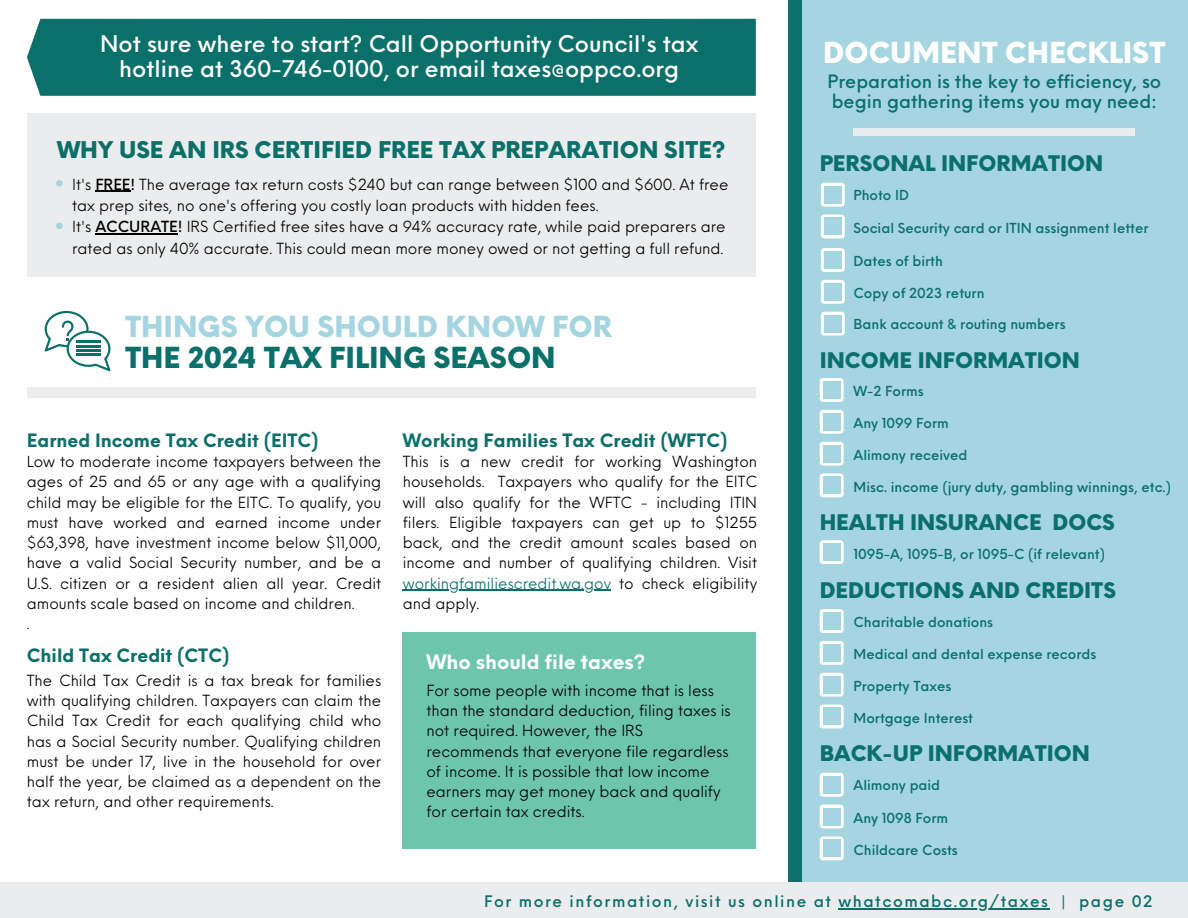
<style>
.page{position:relative;width:1188px;height:918px;background:#fff}
.page>*{position:absolute;margin:0;border:0;box-sizing:border-box;transform-origin:0 0}
.t1{font:900 28.35px "Neue Einstellung";color:#a5d5e1}
.t2{font:900 28.35px "Neue Einstellung";color:#0b6f6a}
.t3{font:900 28.35px "Neue Einstellung";color:#fff}
.t4{font:500 22.5px/25.5px "Neue Einstellung";color:#fff;text-align:center}
.t5{font:900 22.5px "Neue Einstellung";color:#0b6f6a}
.t6{font:900 21px "Neue Einstellung";color:#0b6f6a}
.t7{font:700 19.5px "Neue Einstellung";color:#fff}
.t8{font:700 18px "Neue Einstellung";color:#0b6f6a}
.t9{font:500 18px/19.2px "Neue Einstellung";color:#0b6f6a}
.t10{font:500 15.6px "Neue Einstellung";letter-spacing:.1em;color:#0b6f6a}
.t11{font:15px/20.2px "Neue Einstellung";color:#000}
.t12{font:15px/20.2px "Neue Einstellung";color:#0b6f6a}
.t13{font:500 13.5px "Neue Einstellung";color:#0b6f6a}
.s1{font-weight:500}
.s2{color:#000}
</style>
<div class="page">
<div style="left:801px;top:0;width:387px;height:891px;background:#a5d5e1"></div>
<div style="left:788px;top:0;width:14px;height:918px;background:#0b6f6a"></div>
<div style="left:0;top:882px;width:1188px;height:36px;background:#ebeced"></div>
<div style="left:854px;top:128px;width:281px;height:8px;background:#ebeced"></div>
<svg style="left:821px;top:183px;width:23px;height:23px"></svg>
<div style="left:824px;top:186px;width:17px;height:17px;background:#a5d5e1"></div>
<svg style="left:821px;top:215px;width:23px;height:23px"></svg>
<div style="left:824px;top:218px;width:17px;height:17px;background:#a5d5e1"></div>
<div style="left:821px;top:248px;width:23px;height:24px;background:#fff;border-radius:3px"></div>
<div style="left:824px;top:251px;width:17px;height:18px;background:#a5d5e1"></div>
<svg style="left:821px;top:280px;width:23px;height:23px"></svg>
<div style="left:824px;top:283px;width:17px;height:17px;background:#a5d5e1"></div>
<svg style="left:821px;top:312px;width:23px;height:23px"></svg>
<div style="left:824px;top:315px;width:17px;height:17px;background:#a5d5e1"></div>
<div style="left:820px;top:378px;width:23px;height:24px;background:#fff;border-radius:3px"></div>
<div style="left:823px;top:381px;width:17px;height:18px;background:#a5d5e1"></div>
<svg style="left:820px;top:410px;width:23px;height:23px"></svg>
<div style="left:823px;top:413px;width:17px;height:17px;background:#a5d5e1"></div>
<svg style="left:820px;top:442px;width:23px;height:23px"></svg>
<div style="left:823px;top:445px;width:17px;height:17px;background:#a5d5e1"></div>
<svg style="left:820px;top:474px;width:23px;height:23px"></svg>
<div style="left:823px;top:477px;width:17px;height:17px;background:#a5d5e1"></div>
<svg style="left:820px;top:540px;width:23px;height:24px"></svg>
<div style="left:823px;top:544px;width:17px;height:17px;background:#a5d5e1"></div>
<div style="left:820px;top:609px;width:23px;height:24px;background:#fff;border-radius:3px"></div>
<div style="left:823px;top:612px;width:17px;height:18px;background:#a5d5e1"></div>
<svg style="left:820px;top:641px;width:23px;height:24px"></svg>
<div style="left:823px;top:644px;width:17px;height:17px;background:#a5d5e1"></div>
<svg style="left:820px;top:673px;width:23px;height:23px"></svg>
<div style="left:823px;top:676px;width:17px;height:17px;background:#a5d5e1"></div>
<svg style="left:820px;top:705px;width:23px;height:23px"></svg>
<div style="left:823px;top:708px;width:17px;height:17px;background:#a5d5e1"></div>
<svg style="left:820px;top:773px;width:23px;height:23px"></svg>
<div style="left:823px;top:776px;width:17px;height:17px;background:#a5d5e1"></div>
<svg style="left:820px;top:805px;width:23px;height:23px"></svg>
<div style="left:823px;top:808px;width:17px;height:17px;background:#a5d5e1"></div>
<svg style="left:820px;top:836px;width:23px;height:24px"></svg>
<div style="left:823px;top:840px;width:17px;height:17px;background:#a5d5e1"></div>
<svg style="left:45px;top:311px;width:66px;height:60px"></svg>
<div style="left:27px;top:388px;width:729px;height:10px;background:#ebeced"></div>
<div style="left:27px;top:113px;width:729px;height:164px;background:#ebeced"></div>
<div style="left:27px;top:19px;width:729px;height:77px;background:#0b6f6a"></div>
<div style="left:403px;top:632px;width:353px;height:216px;background:#6dc6ab"></div>
<svg style="left:56px;top:180px;width:7px;height:7px"></svg>
<hr style="left:95px;top:191px;width:35px;height:1px;background:#000">
<svg style="left:56px;top:223px;width:7px;height:6px"></svg>
<hr style="left:95px;top:233px;width:83px;height:2px;background:#000">
<hr style="left:403px;top:590px;width:208px;height:1px;background:#0b6f6a">
<hr style="left:839px;top:909px;width:202px;height:1px;background:#0b6f6a">
<p class="t4" style="left:100px;top:29px;width:600px">Not sure where to start? Call Opportunity Council's tax hotline at 360-746-0100, or email taxes@oppco.org</p>
<p class="t5" style="left:57px;top:129px;width:670px">WHY USE AN IRS CERTIFIED FREE TAX PREPARATION SITE?</p>
<p class="t11" style="left:72px;top:172px;width:658px;line-height:21.5px">It's <span class="s1">FREE!</span> The average tax return costs $240 but can range between $100 and $600. At free tax prep sites, no one's offering you costly loan products with hidden fees.</p>
<p class="t11" style="left:72px;top:214px;width:655px;line-height:21.5px">It's <span class="s1">ACCURATE!</span> IRS Certified free sites have a 94% accuracy rate, while paid preparers are rated as only 40% accurate. This could mean more money owed or not getting a full refund.</p>
<p class="t3" style="left:823px;top:26px;width:344px">DOCUMENT CHECKLIST</p>
<p class="t9" style="left:828px;top:71px;width:335px">Preparation is the key to efficiency, so begin gathering items you may need:</p>
<p class="t6" style="left:820px;top:144px;width:285px">PERSONAL INFORMATION</p>
<h2 class="t13" style="left:854px;top:183px;width:57px">Photo ID</h2>
<p class="t13" style="left:854px;top:216px;width:296px">Social Security card or ITIN assignment letter</p>
<p class="t13" style="left:854px;top:249px;width:91px">Dates of birth</p>
<p class="t13" style="left:854px;top:281px;width:132px">Copy of 2023 return</p>
<h2 class="t1" style="left:125px;top:300px;width:488px">THINGS YOU SHOULD KNOW FOR</h2>
<h4 class="t13" style="left:854px;top:312px;width:213px">Bank account &amp; routing numbers</h4>
<h2 class="t2" style="left:125px;top:331px;width:432px">THE 2024 TAX FILING SEASON</h2>
<p class="t6" style="left:820px;top:341px;width:262px">INCOME INFORMATION</p>
<p class="t8" style="left:27px;top:424px;width:293px">Earned Income Tax Credit (EITC)</p>
<p class="t11" style="left:27px;top:450px;width:356px">Low to moderate income taxpayers between the ages of 25 and 65 or any age with a qualifying child may be eligible for the EITC. To qualify, you must have worked and earned income under $63,398, have investment income below $11,000, have a valid Social Security number, and be a U.S. citizen or a resident alien all year. Credit amounts scale based on income and children.<br>.</p>
<p class="t8" style="left:27px;top:640px;width:204px">Child Tax Credit (CTC)</p>
<p class="t11" style="left:27px;top:669px;width:356px;text-align:justify">The Child Tax Credit is a tax break for families with qualifying children. Taxpayers can claim the Child Tax Credit for each qualifying child who has a Social Security number. Qualifying children must be under 17, live in the household for over half the year, be claimed as a dependent on the tax return, and other requirements.</p>
<p class="t8" style="left:403px;top:424px;width:326px">Working Families Tax Credit (WFTC)</p>
<p class="t11" style="left:403px;top:450px;width:356px;text-align:justify">This is a new credit for working Washington households. Taxpayers who qualify for the EITC will also qualify for the WFTC - including ITIN filers. Eligible taxpayers can get up to $1255 back, and the credit amount scales based on income and number of qualifying children. Visit</p>
<p class="t12" style="left:403px;top:572px;width:356px">workingfamiliescredit.wa.gov <span class="s2">to check eligibility and apply.</span></p>
<p class="t7" style="left:426px;top:644px;width:220px">Who should file taxes?</p>
<p class="t11" style="left:426px;top:679px;width:306px">For some people with income that is less than the standard deduction, filing taxes is not required. However, the IRS recommends that everyone file regardless of income. It is possible that low income earners may get money back and qualify for certain tax credits.</p>
<p class="t13" style="left:854px;top:379px;width:72px">W-2 Forms</p>
<p class="t13" style="left:854px;top:411px;width:97px">Any 1099 Form</p>
<p class="t13" style="left:854px;top:443px;width:115px">Alimony received</p>
<p class="t13" style="left:854px;top:475px;width:319px">Misc. income (jury duty, gambling winnings, etc.)</p>
<h1 class="t6" style="left:820px;top:503px;width:297px">HEALTH INSURANCE DOCS</h1>
<p class="t13" style="left:854px;top:542px;width:253px">1095-A, 1095-B, or 1095-C (if relevant)</p>
<h2 class="t6" style="left:820px;top:571px;width:298px">DEDUCTIONS AND CREDITS</h2>
<p class="t13" style="left:854px;top:610px;width:141px">Charitable donations</p>
<p class="t13" style="left:854px;top:642px;width:244px">Medical and dental expense records</p>
<h2 class="t13" style="left:854px;top:674px;width:99px">Property Taxes</h2>
<p class="t13" style="left:854px;top:706px;width:121px">Mortgage Interest</p>
<p class="t6" style="left:820px;top:734px;width:272px">BACK-UP INFORMATION</p>
<p class="t13" style="left:854px;top:773px;width:88px">Alimony paid</p>
<p class="t13" style="left:854px;top:806px;width:96px">Any 1098 Form</p>
<p class="t13" style="left:854px;top:838px;width:106px">Childcare Costs</p>
<p class="t10" style="left:484px;top:888px;width:348px">For more information, visit us online at</p>
<h2 class="t10" style="left:839px;top:888px;width:316px">whatcomabc.org/taxes | page 02</h2>
</div>
